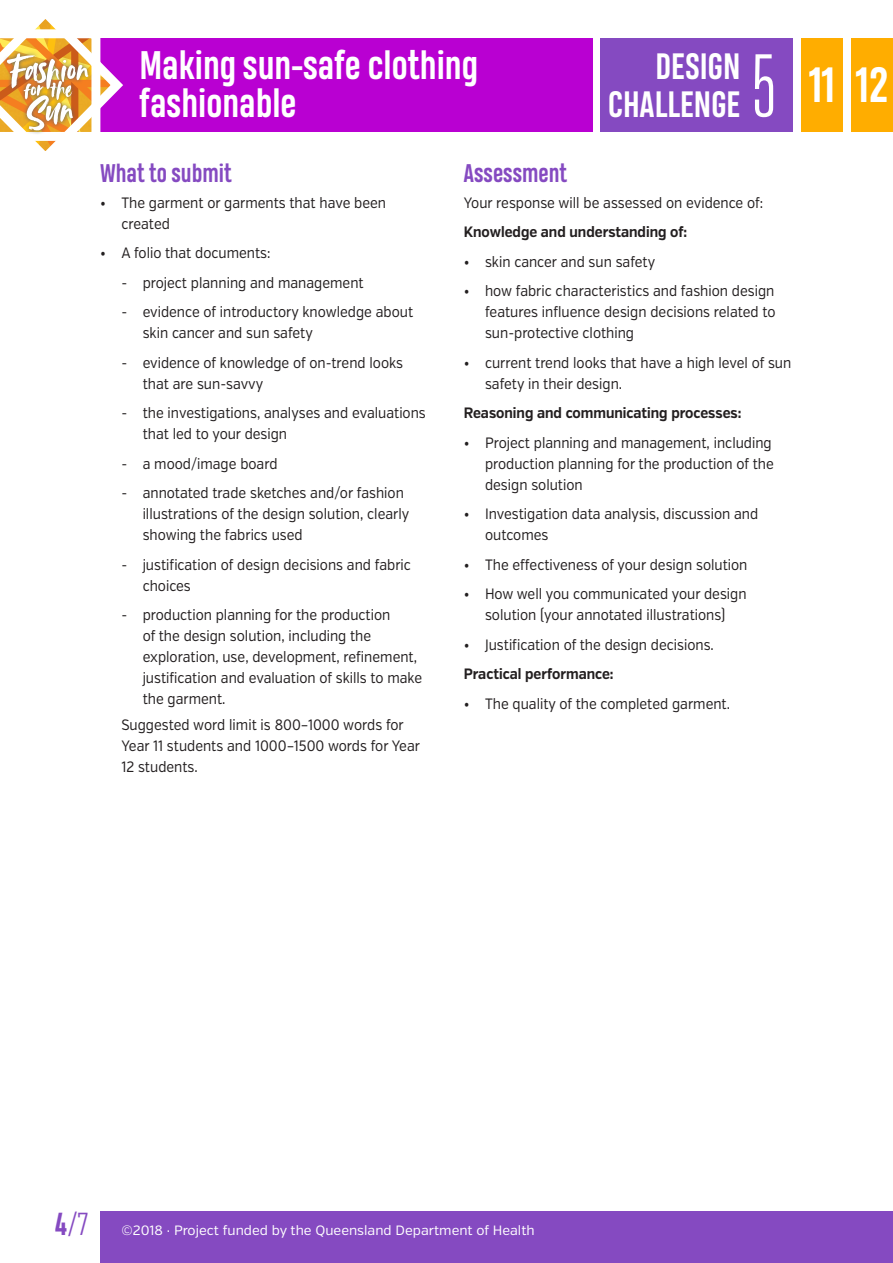
<style>
.page{position:relative;width:893px;height:1263px;background:#fff}
.page>*{position:absolute;margin:0;border:0;box-sizing:border-box;transform-origin:0 0}
.t1{font:300 84px "Heading Pro Ultracompressed";color:#fff}
.t2{font:700 46.5px "Heading Pro";color:#fff}
.MAIN_sheet_cont_titl{font:700 37.5px/37.5px "Heading Pro";color:#fff}
.t3{font:700 34.5px/37.5px "Heading Pro";color:#fff;text-align:right}
.t4{font:300 30px "Heading Pro";color:#854ac1}
.sub_1{font:700 24px "Heading Pro";color:#854ac1}
.bullet_2SA{font:15px/21px "Verb";color:#231f20;scale:.9 1}
.bullet_bullet_2SA{font:15px/21px "Verb";color:#231f20;scale:.9 1}
.bullet_bullet{font:15px/21px "Verb";color:#231f20;scale:.9 1}
.body_10pt{font:700 15px "Verb";color:#231f20;scale:.9 1}
.body_10pt-2{font:15px "Verb";color:#231f20;scale:.9 1}
.t5{font:13.5px "Verb";color:#fff}
.s1{font-weight:700}
</style>
<div class="page">
<div style="left:100px;top:39px;width:492px;height:93px;background:#b900d2"></div>
<div style="left:601px;top:38px;width:192px;height:94px;background:#854ac1"></div>
<div style="left:802px;top:38px;width:41px;height:94px;background:#ffad00"></div>
<div style="left:852px;top:38px;width:41px;height:94px;background:#ffad00"></div>
<svg style="left:0;top:19px;width:125px;height:132px"></svg>
<div style="left:100px;top:1211px;width:793px;height:52px;background:#854ac1"></div>
<p class="MAIN_sheet_cont_titl" style="left:139px;top:48px;width:340px">Making sun-safe clothing fashionable</p>
<p class="t3" style="left:608px;top:49px;width:134px">DESIGN<br>CHALLENGE</p>
<p class="t1" style="left:751px;top:39px;width:27px">5</p>
<p class="sub_1" style="left:100px;top:159px;width:133px">What to submit</p>
<p class="bullet_2SA" style="left:121px;top:192px;width:296px;text-indent:-21px">• The garment or garments that have been created</p>
<p class="bullet_2SA" style="left:100px;top:243px;width:191px">• A folio that documents:</p>
<p class="bullet_bullet_2SA" style="left:121px;top:272px;width:271px">- project planning and management</p>
<p class="bullet_bullet_2SA" style="left:143px;top:302px;width:302px;text-indent:-21px">- evidence of introductory knowledge about skin cancer and sun safety</p>
<p class="bullet_bullet_2SA" style="left:143px;top:352px;width:291px;text-indent:-21px">- evidence of knowledge of on-trend looks that are sun-savvy</p>
<p class="bullet_bullet_2SA" style="left:143px;top:403px;width:316px;text-indent:-21px">- the investigations, analyses and evaluations that led to your design</p>
<p class="bullet_bullet_2SA" style="left:121px;top:453px;width:175px">- a mood/image board</p>
<p class="bullet_bullet_2SA" style="left:143px;top:483px;width:298px;text-indent:-21px">- annotated trade sketches and/or fashion illustrations of the design solution, clearly showing the fabrics used</p>
<p class="bullet_bullet_2SA" style="left:143px;top:554px;width:300px;text-indent:-21px">- justification of design decisions and fabric choices</p>
<p class="bullet_bullet" style="left:143px;top:605px;width:312px;text-indent:-21px">- production planning for the production<br>of the design solution, including the exploration, use, development, refinement, justification and evaluation of skills to make the garment.</p>
<p class="bullet_2SA" style="left:121px;top:714px;width:333px">Suggested word limit is 800–1000 words for<br>Year 11 students and 1000–1500 words for Year<br>12 students.</p>
<p class="sub_1" style="left:464px;top:159px;width:105px">Assessment</p>
<p class="body_10pt-2" style="left:464px;top:193px;width:334px">Your response will be assessed on evidence of:</p>
<p class="body_10pt" style="left:464px;top:223px;width:250px">Knowledge and understanding of:</p>
<p class="bullet_2SA" style="left:464px;top:251px;width:214px">• skin cancer and sun safety</p>
<p class="bullet_2SA" style="left:485px;top:281px;width:324px;text-align:justify;text-indent:-21px">• how fabric characteristics and fashion design features influence design decisions related to sun-protective clothing</p>
<p class="bullet_2SA" style="left:485px;top:352px;width:342px;text-indent:-21px">• current trend looks that have a high level of sun safety in their design.</p>
<p class="body_10pt" style="left:464px;top:404px;width:310px">Reasoning and communicating processes:</p>
<p class="bullet_2SA" style="left:485px;top:432px;width:322px;text-indent:-21px">• Project planning and management, including production planning for the production of the design solution</p>
<p class="bullet_2SA" style="left:485px;top:504px;width:305px;text-indent:-21px">• Investigation data analysis, discussion and outcomes</p>
<p class="bullet_2SA" style="left:464px;top:554px;width:317px">• The effectiveness of your design solution</p>
<p class="bullet_2SA" style="left:464px;top:584px;width:316px;text-align:center">• How well you communicated your design solution (your annotated illustrations)</p>
<p class="bullet_2SA" style="left:464px;top:634px;width:279px">• Justification of the design decisions.</p>
<p class="body_10pt" style="left:464px;top:665px;width:168px">Practical performance:</p>
<p class="bullet_2SA" style="left:464px;top:693px;width:297px">• The quality of the completed garment.</p>
<p class="t2" style="left:809px;top:57px;width:27px">11</p>
<p class="t2" style="left:856px;top:57px;width:34px">12</p>
<p class="t4" style="left:54px;top:1207px;width:35px"><span class="s1">4</span>/7</p>
<p class="t5" style="left:122px;top:1222px;width:415px">©2018 · Project funded by the Queensland Department of Health</p>
</div>
